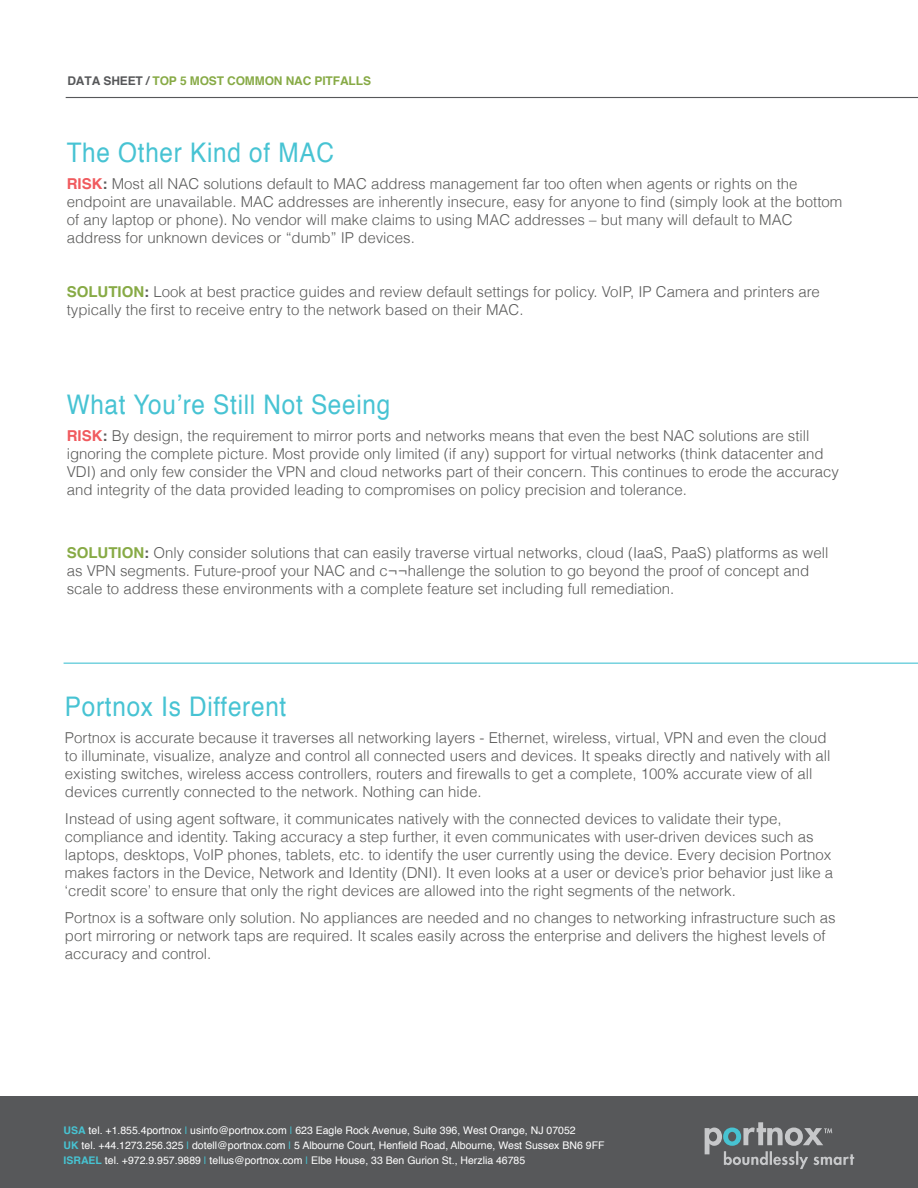
<style>
.page{position:relative;width:918px;height:1188px;background:#fff}
.page>*{position:absolute;margin:0;border:0;box-sizing:border-box;transform-origin:0 0}
.titles{font:27px "Helvetica";letter-spacing:.03em;color:#47c3d3;scale:.9 1}
.body{font:300 15px/18px "Helvetica";color:#5b5b5a}
.t1{font:700 12px "Helvetica";letter-spacing:-.01em;color:#87aa46}
.t2{font:10.5px "Helvetica";color:#fff}
.s1{color:#57585a}
.s2{font-weight:700;color:#f05a5e}
.s3{font-weight:700}
.s4{font-weight:700;color:#87aa45}
.s5{font-weight:700;color:#47c3d2}
.s6{color:#47c3d2}
</style>
<div class="page">
<div style="left:0;top:1096px;width:918px;height:92px;background:#57585a"></div>
<svg style="left:705px;top:1122px;width:149px;height:47px"></svg>
<hr style="left:64px;top:663px;width:854px;height:1px;background:#47c3d3">
<hr style="left:66px;top:97px;width:852px;height:1px;background:#57585a">
<p class="t1" style="left:67px;top:73px;width:305px"><span class="s1">DATA SHEET /</span> TOP 5 MOST COMMON NAC PITFALLS</p>
<p class="titles" style="left:67px;top:132px;width:298px">The Other Kind of MAC</p>
<p class="body" style="left:67px;top:174px;width:777px"><span class="s2">RISK</span><span class="s3">:</span> Most all NAC solutions default to MAC address management far too often when agents or rights on the endpoint are unavailable. MAC addresses are inherently insecure, easy for anyone to find (simply look at the bottom of any laptop or phone .) No vendor will make claims to using MAC addresses – but many will default to MAC address for unknown devices or “dumb” IP devices.</p>
<p class="body" style="left:67px;top:282px;width:755px"><span class="s4">SOLUTION</span><span class="s3">:</span> Look at best practice guides and review default settings for policy. VoIP IP, Camera and printers are typically the first to receive entry to the network based on their MAC.</p>
<p class="titles" style="left:67px;top:384px;width:361px">What You r e’ Still Not Seeing</p>
<p class="body" style="left:67px;top:426px;width:774px"><span class="s2">RISK</span><span class="s3">:</span> By design, the requirement to mirror ports and networks means that even the best NAC solutions are still ignoring the complete picture. Most provide only limited (if any) support for virtual networks (think datacenter and VDI) and only few consider the VPN and cloud networks part of their concern. This continues to erode the accuracy and integrity of the data provided leading to compromises on policy precision and tolerance.</p>
<p class="body" style="left:67px;top:543px;width:763px"><span class="s4">SOLUTION</span><span class="s3">:</span> Only consider solutions that can easily traverse virtual networks, cloud (IaaS, PaaS) platforms as well as VPN segments. Future-proof your NAC and c¬¬hallenge the solution to go beyond the proof of concept and scale to address these environments with a complete feature set including full remediation.</p>
<p class="titles" style="left:65px;top:685px;width:248px">Portnox Is Different</p>
<p class="body" style="left:65px;top:727px;width:767px">Portnox is accurate because it traverses all networking layers - Ethernet, wireless, virtual, VPN and even the cloud to illuminate, visualize, analyze and control all connected users and devices It. speaks directly and natively with all existing switches, wireless access controllers, routers and firewalls to get a complete, 100% accurate view of all devices currently connected to the network. Nothing can hide.</p>
<p class="body" style="left:65px;top:808px;width:770px">Instead of using agent software it, communicates natively with the connected devices to validate their type, compliance and identity. Taking accuracy a step further it, even communicates with user-driven devices such as laptops, desktops, VoIP phones, tablets, etc to. identify the user currently using the device. Every decision Portnox makes factors in the Device, Network and Identity (DNI I t.) even looks at a user or devices’ prior behavior just like a ‘credit score’ to ensure that only the right devices are allowed into the right segments of the network.</p>
<p class="body" style="left:65px;top:907px;width:772px">Portnox is a software only solution. No appliances are needed and no changes to networking infrastructure such as port mirroring or network taps are required It. scales easily across the enterprise and delivers the highest levels of accuracy and control.</p>
<p class="t2" style="left:64px;top:1122px;width:514px"><span class="s5">USA</span> tel. +1.855.4portnox <span class="s6">|</span> usinfo@portnox.com <span class="s6">|</span> 623 Eagle Rock Avenue, Suite 396, West Orange, NJ 07052</p>
<p class="t2" style="left:64px;top:1137px;width:542px"><span class="s5">UK</span> tel. +44.1273.256.325 <span class="s6">|</span> dotell@portnox.com <span class="s6">|</span> 5 Albourne Court, Henfield Road, Albourne, West Sussex BN 96 FF</p>
<p class="t2" style="left:64px;top:1152px;width:463px"><span class="s5">ISRAEL</span> tel. +972.9.957.9889 <span class="s6">|</span> tellus@portnox.com <span class="s6">|</span> Elbe House, 33 Ben Gurion St., Herzlia 46785</p>
</div>
